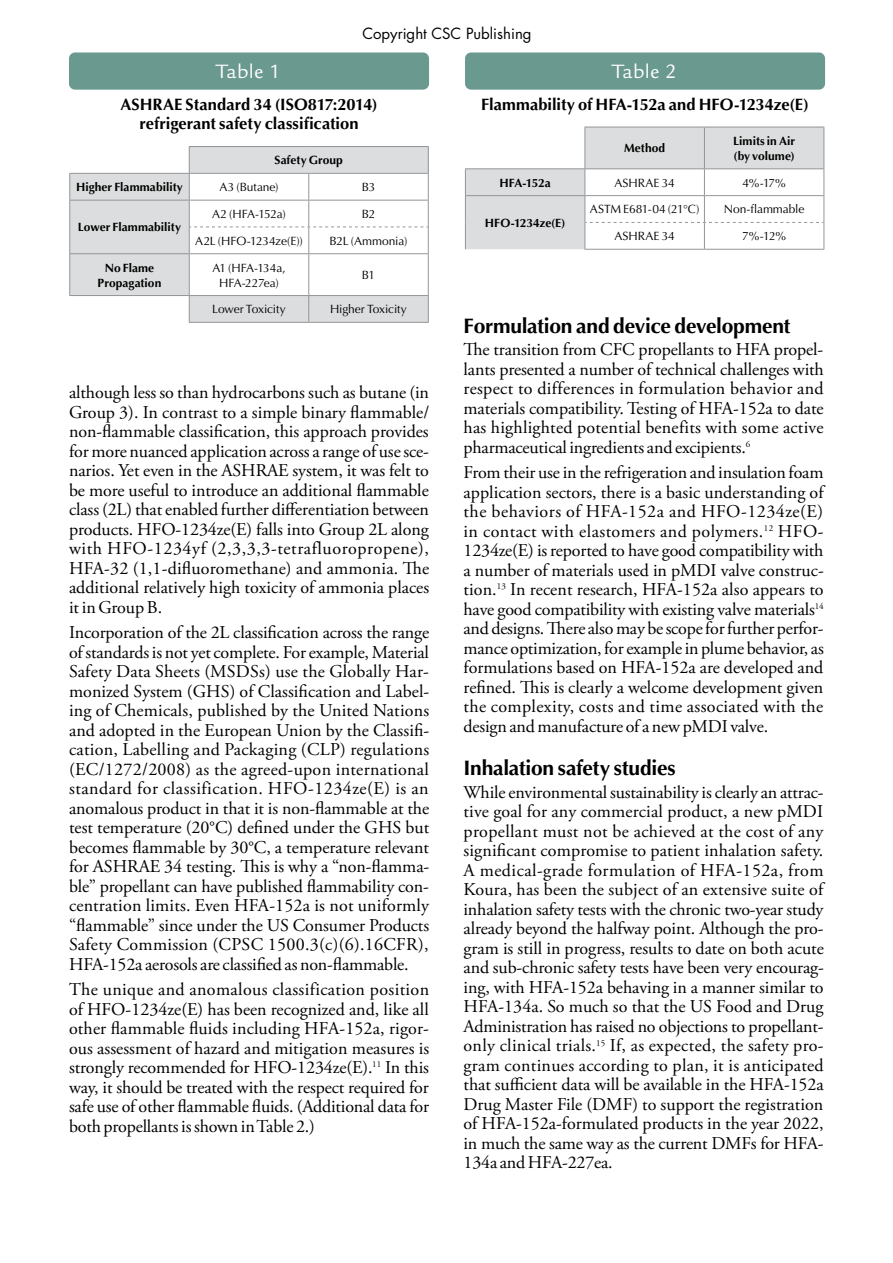
<style>
.page{position:relative;width:893px;height:1263px;background:#fff}
.page>*{position:absolute;margin:0;border:0;box-sizing:border-box;transform-origin:0 0}
.t1{font:700 21px "Optima";letter-spacing:-.015em;color:#000}
.t2{font:21px "Legacy Sans Std";letter-spacing:.005em;color:#fff}
.t3{font:18px/19.5px "Adobe Garamond Pro";letter-spacing:-.01em;color:#000;text-align:justify}
.t4{font:700 16.5px/19.5px "Optima LT Std";color:#000;text-align:center}
.t5{font:15px "Futura Std";color:#000}
.t6{font:12px/15px "Optima LT Std";letter-spacing:-.01em;color:#000;text-align:center}
.t7{font:700 12px/15px "Optima LT Std";letter-spacing:.005em;color:#000;text-align:center}
.t8{font:12px "Optima LT Std";letter-spacing:-.03em;color:#000}
</style>
<div class="page">
<svg style="left:70px;top:174px;width:358px;height:148px;fill:#dcddde"></svg>
<hr style="left:189px;top:146px;width:120px;height:1px;background:#939598">
<hr style="left:309px;top:146px;width:120px;height:1px;background:#939598">
<hr style="left:69px;top:200px;width:120px;height:1px;background:#939598">
<svg style="left:69px;top:174px;width:1px;height:79px"></svg>
<hr style="left:69px;top:253px;width:120px;height:1px;background:#939598">
<hr style="left:69px;top:254px;width:1px;height:41px;background:#939598">
<hr style="left:189px;top:253px;width:120px;height:1px;background:#939598">
<hr style="left:189px;top:254px;width:1px;height:41px;background:#939598">
<hr style="left:309px;top:253px;width:120px;height:1px;background:#939598">
<hr style="left:308px;top:254px;width:1px;height:41px;background:#939598">
<hr style="left:428px;top:254px;width:1px;height:41px;background:#939598">
<hr style="left:69px;top:295px;width:120px;height:1px;background:#939598">
<hr style="left:189px;top:295px;width:120px;height:1px;background:#939598">
<svg style="left:189px;top:296px;width:1px;height:26px"></svg>
<hr style="left:309px;top:295px;width:120px;height:1px;background:#939598">
<svg style="left:308px;top:296px;width:1px;height:26px"></svg>
<svg style="left:428px;top:296px;width:1px;height:26px"></svg>
<hr style="left:189px;top:322px;width:120px;height:1px;background:#939598">
<hr style="left:309px;top:322px;width:120px;height:1px;background:#939598">
<hr style="left:69px;top:173px;width:120px;height:1px;background:#939598">
<svg style="left:189px;top:147px;width:240px;height:106px"></svg>
<div style="left:69px;top:53px;width:360px;height:37px;background:#6a9990;border-radius:6px"></div>
<hr style="left:585px;top:249px;width:119px;height:1px;background:#939598">
<hr style="left:704px;top:249px;width:120px;height:1px;background:#939598">
<svg style="left:465px;top:127px;width:360px;height:122px"></svg>
<div style="left:465px;top:53px;width:360px;height:37px;background:#6a9990;border-radius:6px"></div>
<p class="t5" style="left:362px;top:24px;width:171px">Copyright CSC Publishing</p>
<p class="t2" style="left:216px;top:60px;width:66px">Table 1</p>
<p class="t4" style="left:120px;top:95px;width:259px">ASHRAE Standard 34 (ISO817:2014) refrigerant safety classification</p>
<p class="t7" style="left:275px;top:153px;width:70px">Safety Group</p>
<p class="t7" style="left:76px;top:180px;width:108px">Higher Flammability</p>
<p class="t6" style="left:219px;top:180px;width:61px">A3 (Butane)</p>
<p class="t6" style="left:362px;top:180px;width:15px">B3</p>
<p class="t7" style="left:78px;top:220px;width:105px">Lower Flammability</p>
<p class="t8" style="left:212px;top:207px;width:75px">A2 (HFA-152a)</p>
<p class="t6" style="left:362px;top:207px;width:15px">B2</p>
<p class="t6" style="left:195px;top:233px;width:109px">A2L (HFO-1234ze(E))</p>
<p class="t6" style="left:330px;top:233px;width:79px">B2L (Ammonia)</p>
<p class="t7" style="left:98px;top:260px;width:65px">No Flame<br>Propagation</p>
<p class="t6" style="left:212px;top:260px;width:75px">A1 (HFA-134a,<br>HFA-227ea)</p>
<p class="t6" style="left:362px;top:268px;width:15px">B1</p>
<p class="t6" style="left:212px;top:302px;width:75px">Lower Toxicity</p>
<p class="t6" style="left:330px;top:302px;width:78px">Higher Toxicity</p>
<p class="t3" style="left:69px;top:383px;width:362px">although less so than hydrocarbons such as butane (in Group 3). In contrast to a simple binary flammable/ non-flammable classification, this approach provides for more nuanced application across a range of use sce&shy;narios. Yet even in the ASHRAE system, it was felt to be more useful to introduce an additional flammable class (2L) that enabled further differentiation between products. HFO-1234ze(E) falls into Group 2L along with HFO-1234yf (2,3,3,3-tetrafluoropropene), HFA-32 (1,1-difluoromethane) and ammonia. The additional relatively high toxicity of ammonia places it in Group B.</p>
<p class="t3" style="left:69px;top:623px;width:362px">Incorporation of the 2L classification across the range of standards is not yet complete. For example, Material Safety Data Sheets (MSDSs) use the Globally Har&shy;monized System (GHS) of Classification and Label&shy;ing of Chemicals, published by the United Nations and adopted in the European Union by the Classifi&shy;cation, Labelling and Packaging (CLP) regulations (EC/1272/2008) as the agreed-upon international standard for classification. HFO-1234ze(E) is an anomalous product in that it is non-flammable at the test temperature (20°C) defined under the GHS but becomes flammable by 30°C, a temperature relevant for ASHRAE 34 testing. This is why a “non-flamma&shy;ble” propellant can have published flammability con&shy;centration limits. Even HFA-152a is not uniformly “flammable” since under the US Consumer Products Safety Commission (CPSC 1500.3(c)(6).16CFR), HFA-152a aerosols are classified as non-flammable.</p>
<p class="t3" style="left:69px;top:980px;width:362px">The unique and anomalous classification position of HFO-1234ze(E) has been recognized and, like all other flammable fluids including HFA-152a, rigor&shy;ous assessment of hazard and mitigation measures is strongly recommended for HFO-1234ze(E).<sup>11</sup> In this way, it should be treated with the respect required for safe use of other flammable fluids. (Additional data for both propellants is shown in Table 2.)</p>
<p class="t2" style="left:612px;top:60px;width:66px">Table 2</p>
<p class="t4" style="left:481px;top:95px;width:329px">Flammability of HFA-152a and HFO-1234ze(E)</p>
<p class="t7" style="left:624px;top:141px;width:43px">Method</p>
<p class="t7" style="left:733px;top:133px;width:63px;text-align:left">Limits in Air (by volume)</p>
<p class="t7" style="left:499px;top:175px;width:53px">HFA-152a</p>
<p class="t6" style="left:614px;top:175px;width:62px">ASHRAE 34</p>
<p class="t6" style="left:742px;top:175px;width:45px">4%-17%</p>
<p class="t7" style="left:485px;top:215px;width:82px">HFO-1234ze(E)</p>
<p class="t6" style="left:590px;top:202px;width:111px">ASTM E681-04 (21°C)</p>
<p class="t6" style="left:724px;top:202px;width:82px">Non-flammable</p>
<p class="t6" style="left:614px;top:229px;width:62px">ASHRAE 34</p>
<p class="t6" style="left:742px;top:229px;width:45px">7%-12%</p>
<p class="t1" style="left:463px;top:314px;width:329px">Formulation and device development</p>
<p class="t3" style="left:463px;top:341px;width:362px">The transition from CFC propellants to HFA propel&shy;lants presented a number of technical challenges with respect to differences in formulation behavior and materials compatibility. Testing of HFA-152a to date has highlighted potential benefits with some active pharmaceutical ingredients and excipients.<sup>6</sup></p>
<p class="t3" style="left:463px;top:464px;width:362px">From their use in the refrigeration and insulation foam application sectors, there is a basic understanding of the behaviors of HFA-152a and HFO-1234ze(E) in contact with elastomers and polymers.<sup>12</sup> HFO-1234ze(E) is reported to have good compatibility with a number of materials used in pMDI valve construc&shy;tion.<sup>13</sup> In recent research, HFA-152a also appears to have good compatibility with existing valve materials<sup>14 </sup>and designs. There also may be scope for further perfor&shy;mance optimization, for example in plume behavior, as formulations based on HFA-152a are developed and refined. This is clearly a welcome development given the complexity, costs and time associated with the design and manufacture of a new pMDI valve.</p>
<p class="t1" style="left:463px;top:756px;width:214px">Inhalation safety studies</p>
<p class="t3" style="left:463px;top:783px;width:362px">While environmental sustainability is clearly an attrac&shy;tive goal for any commercial product, a new pMDI propellant must not be achieved at the cost of any significant compromise to patient inhalation safety.<br>A medical-grade formulation of HFA-152a, from Koura, has been the subject of an extensive suite of inhalation safety tests with the chronic two-year study already beyond the halfway point. Although the pro&shy;gram is still in progress, results to date on both acute and sub-chronic safety tests have been very encourag&shy;ing, with HFA-152a behaving in a manner similar to HFA-134a. So much so that the US Food and Drug Administration has raised no objections to propellant&shy;only clinical trials.<sup>15</sup> If, as expected, the safety pro&shy;gram continues according to plan, it is anticipated that sufficient data will be available in the HFA-152a Drug Master File (DMF) to support the registration of HFA-152a-formulated products in the year 2022, in much the same way as the current DMFs for HFA-134a and HFA-227ea.</p>
</div>
